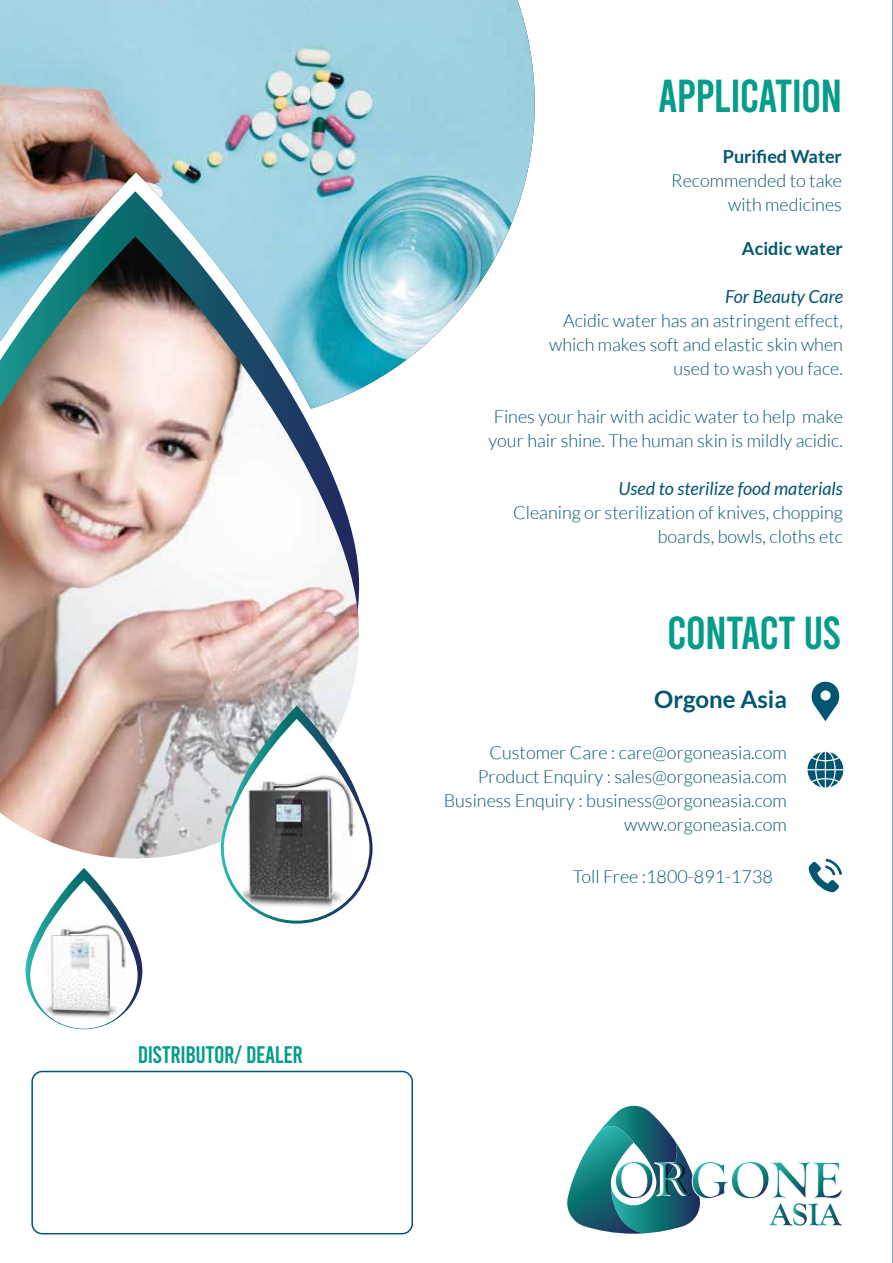
<style>
.page{position:relative;width:893px;height:1263px;background:#fff}
.page>*{position:absolute;margin:0;border:0;box-sizing:border-box;transform-origin:0 0}
.t1{font:46.2px "Bebas";letter-spacing:-.02em;color:#049c8a}
.t2{font:24px "Bebas";letter-spacing:-.02em;color:#049c8a}
.t3{font:700 24px "Lato";color:#025671}
.t4{font:300 18px/24px "Lato";color:#025671;text-align:right}
.t5{font:italic 18px "Lato";color:#025671}
.t6{font:700 18px "Lato";color:#025671}
</style>
<div class="page">
<img style="left:0;top:409px;width:359px;height:449px">
<svg style="left:26px;top:868px;width:116px;height:161px"></svg>
<svg style="left:809px;top:859px;width:33px;height:33px"></svg>
<svg style="left:811px;top:682px;width:29px;height:39px"></svg>
<svg style="left:807px;top:752px;width:36px;height:36px"></svg>
<img style="left:0;top:0;width:535px;height:409px">
<svg style="left:219px;top:706px;width:154px;height:218px"></svg>
<img style="left:239px;top:774px;width:115px;height:140px">
<div style="left:31px;top:1071px;width:382px;height:163px;border:2px solid #025671;border-radius:10px"></div>
<img style="left:44px;top:924px;width:81px;height:98px">
<svg style="left:567px;top:1106px;width:275px;height:128px"></svg>
<hr style="left:892px;top:0;width:1px;height:1263px;background:#025671">
<h2 class="t2" style="left:138px;top:1042px;width:167px">DISTRIBUTOR/ DEALER</h2>
<h1 class="t1" style="left:658px;top:73px;width:185px">APPLICATION</h1>
<p class="t6" style="left:723px;top:147px;width:121px">Purified Water</p>
<p class="t4" style="left:671px;top:169px;width:172px">Recommended to take with medicines</p>
<p class="t6" style="left:742px;top:238px;width:103px">Acidic water</p>
<p class="t5" style="left:725px;top:286px;width:119px">For Beauty Care</p>
<p class="t4" style="left:549px;top:308px;width:295px">Acidic water has an astringent effect, which makes soft and elastic skin when used to wash you face.</p>
<p class="t4" style="left:489px;top:404px;width:356px;text-align:left">Fines your hair with acidic water to help make your hair shine. The human skin is mildly acidic.</p>
<p class="t5" style="left:618px;top:478px;width:226px">Used to sterilize food materials</p>
<p class="t4" style="left:513px;top:500px;width:331px">Cleaning or sterilization of knives, chopping boards, bowls, cloths etc</p>
<h1 class="t1" style="left:667px;top:610px;width:176px">CONTACT US</h1>
<h2 class="t3" style="left:654px;top:685px;width:134px">Orgone Asia</h2>
<p class="t4" style="left:444px;top:740px;width:345px">Customer Care : care@orgoneasia.com Product Enquiry : sales@orgoneasia.com Business Enquiry : business@orgoneasia.com www.orgoneasia.com</p>
<p class="t4" style="left:573px;top:864px;width:202px">Toll Free :1800-891-1738</p>
</div>
